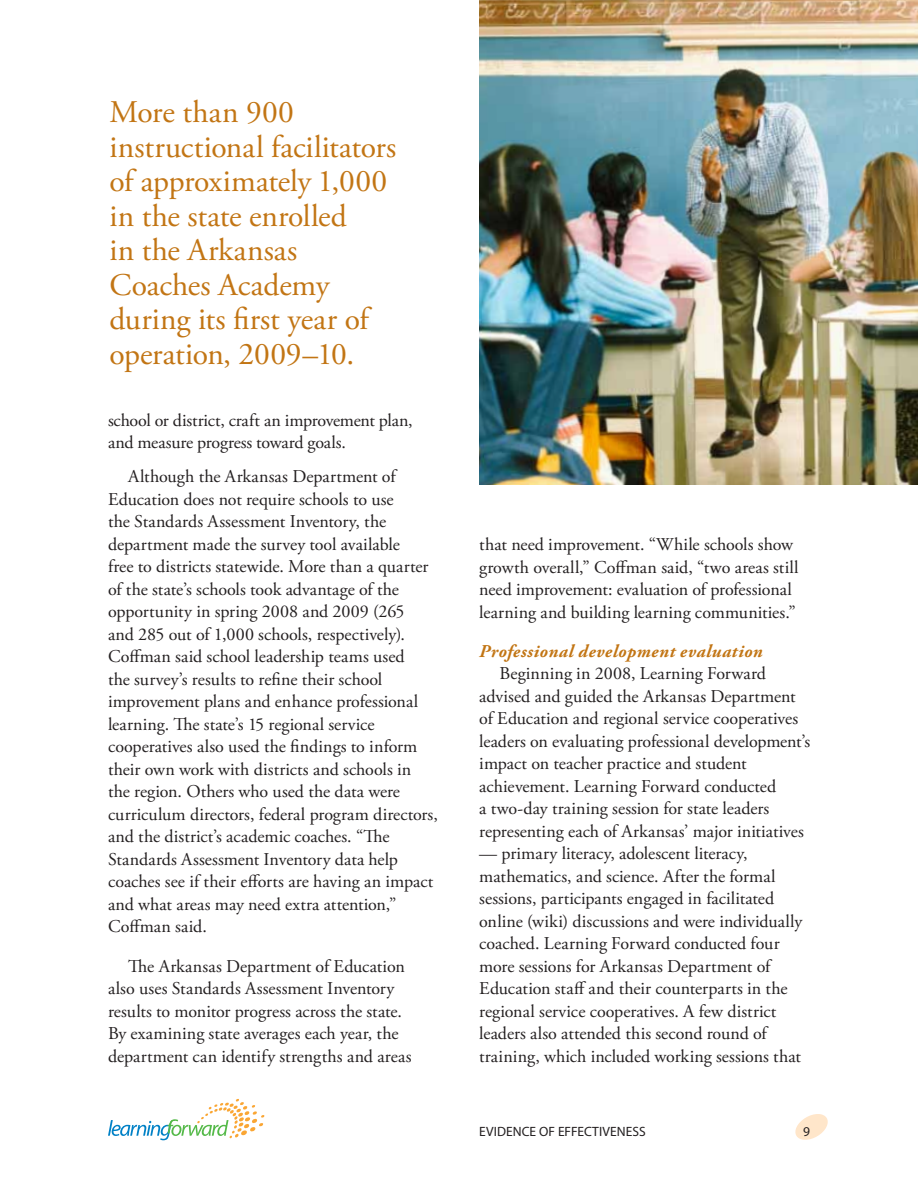
<style>
.page{position:relative;width:918px;height:1188px;background:#fff}
.page>*{position:absolute;margin:0;border:0;box-sizing:border-box;transform-origin:0 0}
.pull_quote{font:31.5px/34.5px "Adobe Garamond Pro";color:#c27514}
.Body_Basic{font:18px/22.5px "Adobe Garamond Pro";color:#231f20}
.Sub_subhead{font:italic 700 18px "Adobe Garamond Pro";letter-spacing:.03em;color:#c27514}
.t1{font:13.5px "Myriad Pro";letter-spacing:.01em;color:#231f20}
</style>
<div class="page">
<svg style="left:795px;top:1114px;width:33px;height:26px"></svg>
<svg style="left:108px;top:1099px;width:156px;height:41px"></svg>
<img style="left:479px;top:0;width:439px;height:484px">
<p class="pull_quote" style="left:110px;top:96px;width:288px">More than 900 instructional facilitators of approximately 1,000 in the state enrolled<br>in the Arkansas<br>Coaches Academy during its first year of operation, 2009–10.</p>
<p class="Body_Basic" style="left:108px;top:409px;width:306px">school or district, craft an improvement plan, and measure progress toward goals.</p>
<p class="Body_Basic" style="left:108px;top:466px;width:331px;text-indent:20px">Although the Arkansas Department of Education does not require schools to use<br>the Standards Assessment Inventory, the department made the survey tool available<br>free to districts statewide. More than a quarter of the state’s schools took advantage of the opportunity in spring 2008 and 2009 (265<br>and 285 out of 1,000 schools, respectively).<br>Coffman said school leadership teams used<br>the survey’s results to refine their school improvement plans and enhance professional learning. The state’s 15 regional service cooperatives also used the findings to inform their own work with districts and schools in<br>the region. Others who used the data were curriculum directors, federal program directors, and the district’s academic coaches. “The Standards Assessment Inventory data help coaches see if their efforts are having an impact and what areas may need extra attention,” Coffman said.</p>
<p class="Body_Basic" style="left:108px;top:955px;width:305px;text-indent:20px">The Arkansas Department of Education also uses Standards Assessment Inventory results to monitor progress across the state.<br>By examining state averages each year, the department can identify strengths and areas</p>
<p class="Body_Basic" style="left:479px;top:534px;width:321px">that need improvement. “While schools show growth overall,” Coffman said, “two areas still need improvement: evaluation of professional learning and building learning communities.”</p>
<p class="Sub_subhead" style="left:479px;top:640px;width:285px">Professional development evaluation</p>
<p class="Body_Basic" style="left:479px;top:663px;width:333px;text-indent:20px">Beginning in 2008, Learning Forward advised and guided the Arkansas Department of Education and regional service cooperatives leaders on evaluating professional development’s impact on teacher practice and student achievement. Learning Forward conducted<br>a two-day training session for state leaders representing each of Arkansas’ major initiatives</p>
<p class="Body_Basic" style="left:479px;top:843px;width:325px">— primary literacy, adolescent literacy, mathematics, and science. After the formal sessions, participants engaged in facilitated online (wiki) discussions and were individually coached. Learning Forward conducted four more sessions for Arkansas Department of Education staff and their counterparts in the regional service cooperatives. A few district leaders also attended this second round of training, which included working sessions that</p>
<p class="t1" style="left:479px;top:1123px;width:168px">EVIDENCE OF EFFECTIVENESS</p>
<p class="t1" style="left:803px;top:1123px;width:8px">9</p>
</div>
